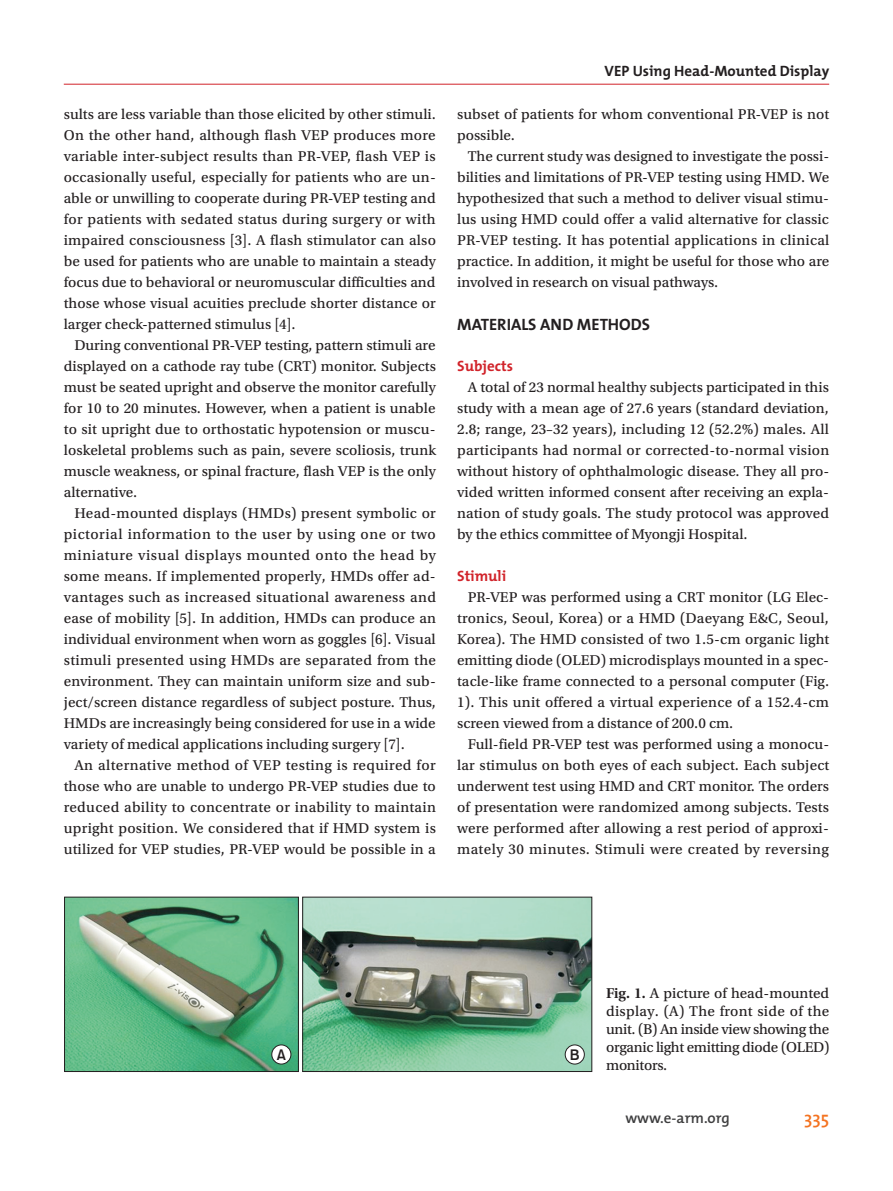
<style>
.page{position:relative;width:893px;height:1191px;background:#fff}
.page>*{position:absolute;margin:0;border:0;box-sizing:border-box;transform-origin:0 0}
.t1{font:600 18px "The Mix";color:#f47321}
.t2{font:700 16.5px "The Mix";color:#231f20}
.t3{font:15px/21px "Utopia Std Capt";color:#231f20;text-align:justify}
.t4{font:700 15px "The Mix";color:#231f20}
.t5{font:700 15px "The Mix";color:#d1232a}
.t6{font:600 15px "The Mix";color:#3e3e3f}
.t7{font:15px "Gothic 725 BT Bold A";color:#231f20}
.s1{font-family:"Utopia Std";font-weight:600}
</style>
<div class="page">
<hr style="left:64px;top:84px;width:765px;height:1px;background:#d1232a">
<img style="left:64px;top:896px;width:528px;height:175px">
<div style="left:272px;top:1045px;width:19px;height:19px;background:#fff;border-radius:50%"></div>
<div style="left:272px;top:1044px;width:19px;height:20px;border:1px solid #231f20;border-radius:50%"></div>
<div style="left:565px;top:1045px;width:19px;height:19px;background:#fff;border-radius:50%"></div>
<div style="left:565px;top:1044px;width:20px;height:20px;border:1px solid #231f20;border-radius:50%"></div>
<p class="t3" style="left:64px;top:104px;width:374px">sults are less variable than those elicited by other stimuli.<br>On the other hand, although flash VEP produces more variable inter-subject results than PR-VEP, flash VEP is occasionally useful, especially for patients who are un&shy;able or unwilling to cooperate during PR-VEP testing and for patients with sedated status during surgery or with impaired consciousness [3]. A flash stimulator can also be used for patients who are unable to maintain a steady focus due to behavioral or neuromuscular difficulties and those whose visual acuities preclude shorter distance or larger check-patterned stimulus [4].</p>
<p class="t3" style="left:64px;top:335px;width:374px;text-indent:11px">During conventional PR-VEP testing, pattern stimuli are displayed on a cathode ray tube (CRT) monitor. Subjects must be seated upright and observe the monitor carefully for 10 to 20 minutes. However, when a patient is unable to sit upright due to orthostatic hypotension or muscu&shy;loskeletal problems such as pain, severe scoliosis, trunk muscle weakness, or spinal fracture, flash VEP is the only alternative.</p>
<p class="t3" style="left:64px;top:503px;width:374px;text-indent:11px">Head-mounted displays (HMDs) present symbolic or pictorial information to the user by using one or two miniature visual displays mounted onto the head by some means. If implemented properly, HMDs offer ad&shy;vantages such as increased situational awareness and ease of mobility [5]. In addition, HMDs can produce an individual environment when worn as goggles [6]. Visual stimuli presented using HMDs are separated from the environment. They can maintain uniform size and sub&shy;ject/screen distance regardless of subject posture. Thus, HMDs are increasingly being considered for use in a wide variety of medical applications including surgery [7].</p>
<p class="t3" style="left:64px;top:755px;width:374px;text-indent:11px">An alternative method of VEP testing is required for those who are unable to undergo PR-VEP studies due to reduced ability to concentrate or inability to maintain upright position. We considered that if HMD system is utilized for VEP studies, PR-VEP would be possible in a</p>
<p class="t4" style="left:605px;top:59px;width:226px">VEP Using Head-Mounted Display</p>
<p class="t3" style="left:457px;top:104px;width:374px">subset of patients for whom conventional PR-VEP is not possible.</p>
<p class="t3" style="left:457px;top:146px;width:374px;text-indent:11px">The current study was designed to investigate the possi&shy;bilities and limitations of PR-VEP testing using HMD. We hypothesized that such a method to deliver visual stimu&shy;lus using HMD could offer a valid alternative for classic PR-VEP testing. It has potential applications in clinical practice. In addition, it might be useful for those who are involved in research on visual pathways.</p>
<p class="t2" style="left:457px;top:311px;width:195px">MATERIALS AND METHODS</p>
<p class="t5" style="left:457px;top:353px;width:57px">Subjects</p>
<p class="t3" style="left:457px;top:377px;width:374px;text-indent:11px">A total of 23 normal healthy subjects participated in this study with a mean age of 27.6 years (standard deviation, 2.8; range, 23–32 years), including 12 (52.2%) males. All participants had normal or corrected-to-normal vision without history of ophthalmologic disease. They all pro&shy;vided written informed consent after receiving an expla&shy;nation of study goals. The study protocol was approved by the ethics committee of Myongji Hospital.</p>
<p class="t5" style="left:457px;top:563px;width:51px">Stimuli</p>
<p class="t3" style="left:457px;top:587px;width:374px;text-indent:11px">PR-VEP was performed using a CRT monitor (LG Elec&shy;tronics, Seoul, Korea) or a HMD (Daeyang E&amp;C, Seoul, Korea). The HMD consisted of two 1.5-cm organic light emitting diode (OLED) microdisplays mounted in a spec&shy;tacle-like frame connected to a personal computer (Fig.<br>1). This unit offered a virtual experience of a 152.4-cm screen viewed from a distance of 200.0 cm.</p>
<p class="t3" style="left:457px;top:734px;width:374px;text-indent:11px">Full-field PR-VEP test was performed using a monocu&shy;lar stimulus on both eyes of each subject. Each subject underwent test using HMD and CRT monitor. The orders of presentation were randomized among subjects. Tests were performed after allowing a rest period of approxi&shy;mately 30 minutes. Stimuli were created by reversing</p>
<p class="t7" style="left:277px;top:1045px;width:11px">A</p>
<p class="t7" style="left:570px;top:1045px;width:11px">B</p>
<p class="t3" style="left:606px;top:984px;width:225px;line-height:18px"><span class="s1">Fig. 1.</span> A picture of head-mounted display. (A) The front side of the unit. (B) An inside view showing the organic light emitting diode (OLED) monitors.</p>
<p class="t6" style="left:625px;top:1105px;width:106px">www.e-arm.org</p>
<p class="t1" style="left:804px;top:1102px;width:26px">335</p>
</div>
